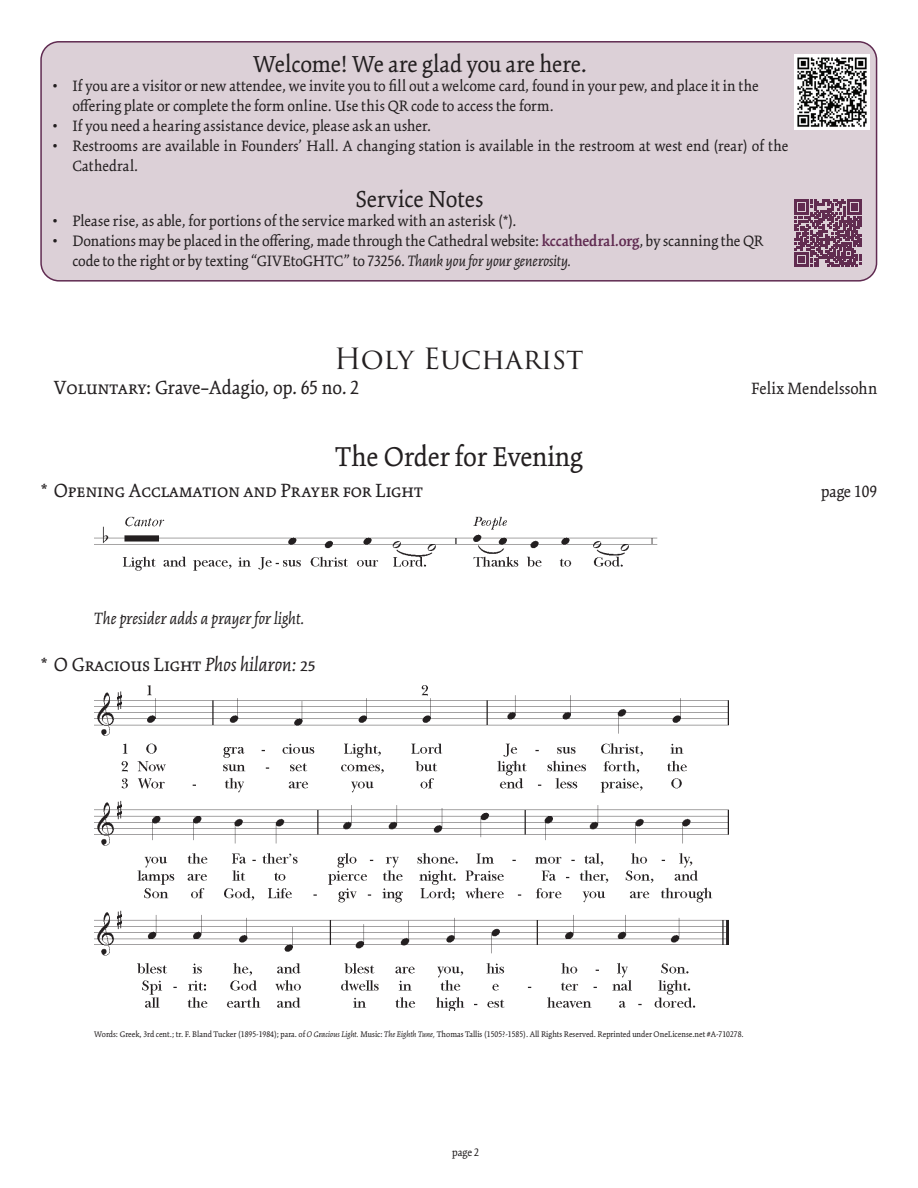
<style>
.page{position:relative;width:918px;height:1188px;background:#fff}
.page>*{position:absolute;margin:0;border:0;box-sizing:border-box;transform-origin:0 0}
.t1{font:30px "Kinesis Pro 3";color:#231f20}
.t2{font:28.5px "Trajan Pro 3";letter-spacing:-.01em;color:#231f20}
.t3{font:25.5px "Kinesis Pro 3";letter-spacing:-.02em;color:#231f20}
.t4{font:21px "Kinesis Pro 3";color:#231f20}
.t5{font:italic 18px "Kinesis Pro 3";color:#231f20}
.t6{font:18px "Kinesis Pro 3";color:#231f20}
.t7{font:16.5px/19.8px "Kinesis Pro 3";color:#231f20}
.t8{font:16.5px/19.8px "Kinesis Pro 3";letter-spacing:.025em;color:#231f20}
.t9{font:12px "Kinesis Pro 3";color:#231f20}
.t10{font:9px "Kinesis Pro 3";color:#231f20}
.s1{font-weight:600;color:#602b51}
.s2{font-style:italic}
</style>
<div class="page">
<div style="left:41px;top:42px;width:836px;height:239px;background:#dcd0d7;border-radius:18px"></div>
<div style="left:40px;top:41px;width:837px;height:241px;border:2px solid #602b51;border-radius:18px"></div>
<svg style="left:795px;top:200px;width:66px;height:66px"></svg>
<img style="left:795px;top:55px;width:74px;height:74px">
<img style="left:94px;top:516px;width:564px;height:55px">
<img style="left:94px;top:685px;width:635px;height:326px">
<h3 class="t3" style="left:253px;top:49px;width:335px">Welcome! We are glad you are here.</h3>
<p class="t8" style="left:72px;top:76px;width:688px;text-indent:-20px">• If you are a visitor or new attendee, we invite you to fill out a welcome card, found in your pew, and place it in the offering plate or complete the form online. Use this QR code to access the form.</p>
<p class="t7" style="left:52px;top:116px;width:381px">• If you need a hearing assistance device, please ask an usher.</p>
<p class="t7" style="left:72px;top:136px;width:717px;text-indent:-20px">• Restrooms are available in Founders’ Hall. A changing station is available in the restroom at west end (rear) of the<br>Cathedral.</p>
<h3 class="t3" style="left:356px;top:184px;width:129px">Service Notes</h3>
<p class="t7" style="left:52px;top:211px;width:466px">• Please rise, as able, for portions of the service marked with an asterisk (*).</p>
<p class="t7" style="left:72px;top:231px;width:692px;text-indent:-20px">• Donations may be placed in the offering, made through the Cathedral website: <span class="s1">kccathedral.org</span>, by scanning the QR code to the right or by texting “GIVEtoGHTC” to 73256. <span class="s2">Thank you for your generosity.</span></p>
<h2 class="t2" style="left:334px;top:339px;width:251px">Holy Eucharist</h2>
<p class="t4" style="left:54px;top:376px;width:306px">Voluntary: Grave–Adagio, op. 65 no. 2</p>
<p class="t6" style="left:751px;top:378px;width:128px">Felix Mendelssohn</p>
<h1 class="t1" style="left:335px;top:439px;width:249px">The Order for Evening</h1>
<p class="t4" style="left:40px;top:479px;width:384px">* Opening Acclamation and Prayer for Light</p>
<p class="t6" style="left:821px;top:481px;width:58px">page 109</p>
<p class="t5" style="left:94px;top:608px;width:212px">The presider adds a prayer for light.</p>
<p class="t4" style="left:40px;top:652px;width:277px">* O Gracious Light <span class="s2">Phos hilaron:</span> 25</p>
<p class="t10" style="left:94px;top:1029px;width:651px">Words: Greek, 3rd cent.; tr. F. Bland Tucker (1895-1984); para. of <span class="s2">O Gracious Light.</span> Music: <span class="s2">The Eighth Tune,</span> Thomas Tallis (1505?-1585). All Rights Reserved. Reprinted under OneLicense.net #A-710278.</p>
<p class="t9" style="left:452px;top:1146px;width:28px">page 2</p>
</div>
